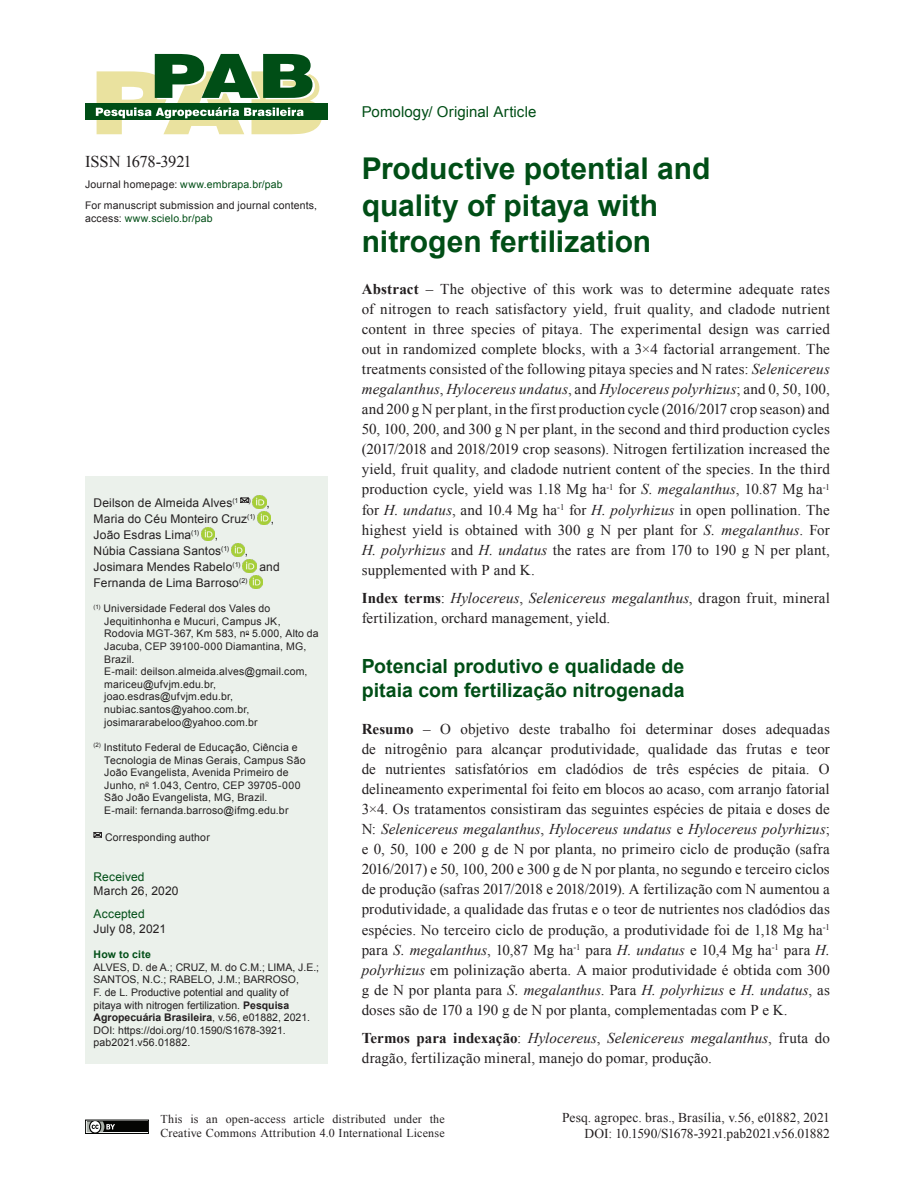
<style>
.page{position:relative;width:915px;height:1191px;background:#fff}
.page>*{position:absolute;margin:0;border:0;box-sizing:border-box;transform-origin:0 0}
.TÍTULO_DO_ARTIGO{font:700 30px/36.6px "Arial";color:#004e16}
.TÍTULO_DO_ABSTRACT{font:700 19.5px/24px "Arial";color:#004e16}
.ISSNe{font:16.5px "Times New Roman";letter-spacing:-.03em;color:#231f20}
.RESUMO_ABSTRACT{font:15px/20.1px "Times New Roman";letter-spacing:.01em;color:#231f20;text-align:justify}
.SEÇÃO_TIPO_DE_ARTIGO{font:15px "Arial";letter-spacing:.005em;color:#004e16}
.t1{font:13.5px/16.2px "Times New Roman";color:#231f20;text-align:right}
.AUTORES{font:12px/16px "Arial";letter-spacing:.01em;color:#231f20}
.t2{font:12px/14.4px "Times New Roman";letter-spacing:.015em;color:#231f20}
.RECEBIDO_DATA{font:12px "Arial";letter-spacing:.015em;color:#231f20}
.ACEITE_DATA{font:12px "Arial";letter-spacing:.015em;color:#231f20}
.RECEBIDO{font:12px "Arial";letter-spacing:.01em;color:#004e16}
.ACEITE{font:12px "Arial";letter-spacing:.01em;color:#004e16}
.NOTAS_AUTORES{font:10.5px/12.6px "Arial";letter-spacing:.015em;color:#231f20}
.HOW_TO_CITE_TEXTO{font:10.5px/12.6px "Arial";color:#231f20}
.ENDERECO_ELETRONICO{font:10.5px/12.6px "Arial";letter-spacing:.015em;color:#231f20}
.ENDERECO_ELETRONICO-2{font:10.5px "Arial";letter-spacing:.015em;color:#004e16}
.AUTOR_CORRESP{font:10.5px "Arial";letter-spacing:.015em;color:#231f20}
.HOW_TO_CITE{font:700 10.5px "Arial";letter-spacing:.02em;color:#004e16}
.AUTORES-2{font:6.9px "Arial";color:#231f20}
.s1{color:#231f20}
.s2{color:#004e16}
.s3{font-weight:700}
.s4{font-style:italic}
</style>
<div class="page">
<div style="left:85px;top:1119px;width:64px;height:15px;border:1px solid #040503"></div>
<div style="left:87px;top:1121px;width:60px;height:11px;background:#040503"></div>
<svg style="left:85px;top:1119px;width:30px;height:15px"></svg>
<div style="left:85px;top:104px;width:242px;height:16px;background:#004e16"></div>
<svg style="left:96px;top:54px;width:226px;height:80px"></svg>
<div style="left:85px;top:476px;width:242px;height:587px;background:#ebf1eb"></div>
<svg style="left:240px;top:497px;width:8px;height:6px"></svg>
<img style="left:253px;top:495px;width:13px;height:14px">
<img style="left:257px;top:511px;width:14px;height:14px">
<img style="left:201px;top:527px;width:14px;height:14px">
<img style="left:231px;top:543px;width:14px;height:14px">
<img style="left:242px;top:559px;width:14px;height:14px">
<img style="left:249px;top:575px;width:14px;height:14px">
<svg style="left:94px;top:832px;width:8px;height:5px"></svg>
<p class="ISSNe" style="left:85px;top:150px;width:108px">ISSN 1678-3921</p>
<p class="ENDERECO_ELETRONICO-2" style="left:85px;top:178px;width:199px"><span class="s1">Journal homepage:</span> www.embrapa.br/pab</p>
<p class="ENDERECO_ELETRONICO" style="left:85px;top:199px;width:233px">For manuscript submission and journal contents, access: <span class="s2">www.scielo.br/pab</span></p>
<p class="AUTORES" style="left:94px;top:494px;width:146px">Deilson de Almeida Alves<sup>(1</sup></p>
<p class="AUTORES-2" style="left:248px;top:496px;width:4px">)</p>
<p class="AUTORES" style="left:94px;top:510px;width:163px">Maria do Céu Monteiro Cruz<sup>(1)</sup></p>
<p class="AUTORES" style="left:94px;top:526px;width:107px">João Esdras Lima<sup>(1)</sup></p>
<p class="AUTORES" style="left:94px;top:526px;width:137px;text-indent:121px">,<br>Núbia Cassiana Santos<sup>(1)</sup></p>
<p class="AUTORES" style="left:245px;top:542px;width:5px">,</p>
<p class="AUTORES" style="left:266px;top:494px;width:5px">,</p>
<p class="AUTORES" style="left:271px;top:510px;width:5px">,</p>
<p class="AUTORES" style="left:94px;top:558px;width:148px">Josimara Mendes Rabelo<sup>(1)</sup></p>
<p class="AUTORES" style="left:259px;top:558px;width:22px">and</p>
<p class="AUTORES" style="left:94px;top:574px;width:155px">Fernanda de Lima Barroso<sup>(2)</sup></p>
<p class="NOTAS_AUTORES" style="left:104px;top:602px;width:216px;text-indent:-11px"><sup>(1)</sup> Universidade Federal dos Vales do<br>Jequitinhonha e Mucuri, Campus JK,<br>Rodovia MGT-367, Km 583, n<sup>o</sup> 5.000, Alto da<br>Jacuba, CEP 39100-000 Diamantina, MG,<br>Brazil.<br>E-mail: deilson.almeida.alves@gmail.com, mariceu@ufvjm.edu.br, joao.esdras@ufvjm.edu.br, nubiac.santos@yahoo.com.br, josimararabeloo@yahoo.com.br</p>
<p class="NOTAS_AUTORES" style="left:104px;top:741px;width:203px;text-indent:-11px"><sup>(2)</sup> Instituto Federal de Educação, Ciência e Tecnologia de Minas Gerais, Campus São João Evangelista, Avenida Primeiro de Junho, n<sup>o</sup> 1.043, Centro, CEP 39705-000<br>São João Evangelista, MG, Brazil.<br>E-mail: fernanda.barroso@ifmg.edu.br</p>
<p class="AUTOR_CORRESP" style="left:105px;top:830px;width:106px">Corresponding author</p>
<p class="RECEBIDO" style="left:94px;top:869px;width:52px">Received</p>
<p class="RECEBIDO_DATA" style="left:94px;top:883px;width:86px">March 26, 2020</p>
<p class="ACEITE" style="left:94px;top:906px;width:53px">Accepted</p>
<p class="ACEITE_DATA" style="left:94px;top:920px;width:74px">July 08, 2021</p>
<p class="HOW_TO_CITE" style="left:94px;top:947px;width:59px">How to cite</p>
<p class="HOW_TO_CITE_TEXTO" style="left:94px;top:961px;width:227px">ALVES, D. de A.; CRUZ, M. do C.M.; LIMA, J.E.; SANTOS, N.C.; RABELO, J.M.; BARROSO,<br>F. de L. Productive potential and quality of pitaya with nitrogen fertilization. <span class="s3">Pesquisa Agropecuária Brasileira</span>, v.56, e01882, 2021.<br>DOI: https://doi.org/10.1590/S1678-3921. pab2021.v56.01882.</p>
<p class="SEÇÃO_TIPO_DE_ARTIGO" style="left:361px;top:102px;width:176px">Pomology/ Original Article</p>
<p class="TÍTULO_DO_ARTIGO" style="left:361px;top:151px;width:350px">Productive potential and quality of pitaya with nitrogen fertilization</p>
<p class="RESUMO_ABSTRACT" style="left:361px;top:278px;width:469px"><span class="s3">Abstract</span> – The objective of this work was to determine adequate rates of nitrogen to reach satisfactory yield, fruit quality, and cladode nutrient content in three species of pitaya. The experimental design was carried out in randomized complete blocks, with a 3×4 factorial arrangement. The treatments consisted of the following pitaya species and N rates: <span class="s4">Selenicereus megalanthus</span>, <span class="s4">Hylocereus undatus</span>, and <span class="s4">Hylocereus polyrhizus</span>; and 0, 50, 100, and 200 g N per plant, in the first production cycle (2016/2017 crop season) and 50, 100, 200, and 300 g N per plant, in the second and third production cycles (2017/2018 and 2018/2019 crop seasons). Nitrogen fertilization increased the yield, fruit quality, and cladode nutrient content of the species. In the third production cycle, yield was 1.18 Mg ha<sup>-1</sup> for <span class="s4">S. megalanthus</span>, 10.87 Mg ha<sup>-1 </sup>for <span class="s4">H. undatus</span>, and 10.4 Mg ha<sup>-1</sup> for <span class="s4">H. polyrhizus</span> in open pollination. The highest yield is obtained with 300 g N per plant for <span class="s4">S. megalanthus</span>. For <span class="s4">H. polyrhizus</span> and <span class="s4">H. undatus</span> the rates are from 170 to 190 g N per plant, supplemented with P and K.</p>
<p class="RESUMO_ABSTRACT" style="left:361px;top:588px;width:469px"><span class="s3">Index terms</span>: <span class="s4">Hylocereus</span>, <span class="s4">Selenicereus megalanthus</span>, dragon fruit, mineral fertilization, orchard management, yield.</p>
<p class="TÍTULO_DO_ABSTRACT" style="left:361px;top:654px;width:324px">Potencial produtivo e qualidade de pitaia com fertilização nitrogenada</p>
<p class="RESUMO_ABSTRACT" style="left:361px;top:718px;width:469px"><span class="s3">Resumo</span> – O objetivo deste trabalho foi determinar doses adequadas de nitrogênio para alcançar produtividade, qualidade das frutas e teor de nutrientes satisfatórios em cladódios de três espécies de pitaia. O delineamento experimental foi feito em blocos ao acaso, com arranjo fatorial 3×4. Os tratamentos consistiram das seguintes espécies de pitaia e doses de N: <span class="s4">Selenicereus megalanthus</span>, <span class="s4">Hylocereus undatus</span> e <span class="s4">Hylocereus polyrhizus</span>; e 0, 50, 100 e 200 g de N por planta, no primeiro ciclo de produção (safra 2016/2017) e 50, 100, 200 e 300 g de N por planta, no segundo e terceiro ciclos de produção (safras 2017/2018 e 2018/2019). A fertilização com N aumentou a produtividade, a qualidade das frutas e o teor de nutrientes nos cladódios das espécies. No terceiro ciclo de produção, a produtividade foi de 1,18 Mg ha<sup>-1 </sup>para <span class="s4">S. megalanthus</span>, 10,87 Mg ha<sup>-1</sup> para <span class="s4">H. undatus</span> e 10,4 Mg ha<sup>-1</sup> para <span class="s4">H. polyrhizus</span> em polinização aberta. A maior produtividade é obtida com 300 g de N por planta para <span class="s4">S. megalanthus</span>. Para <span class="s4">H. polyrhizus</span> e <span class="s4">H. undatus</span>, as doses são de 170 a 190 g de N por planta, complementadas com P e K.</p>
<p class="RESUMO_ABSTRACT" style="left:361px;top:1028px;width:469px"><span class="s3">Termos para indexação</span>: <span class="s4">Hylocereus</span>, <span class="s4">Selenicereus megalanthus</span>, fruta do dragão, fertilização mineral, manejo do pomar, produção.</p>
<p class="t2" style="left:160px;top:1111px;width:286px">This is an open-access article distributed under the<br>Creative Commons Attribution 4.0 International License</p>
<p class="t1" style="left:562px;top:1109px;width:269px">Pesq. agropec. bras., Brasília, v.56, e01882, 2021<br>DOI: 10.1590/S1678-3921.pab2021.v56.01882</p>
</div>
